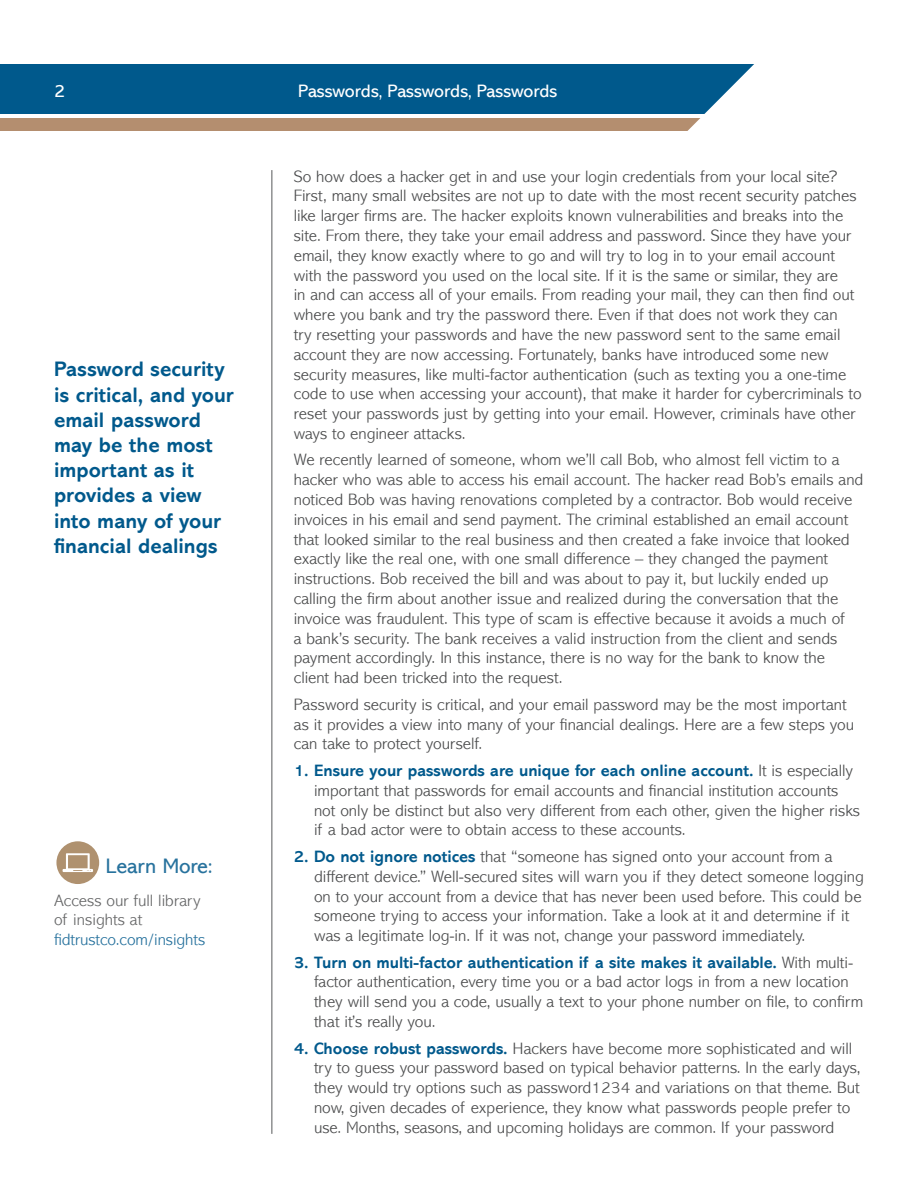
<style>
.page{position:relative;width:918px;height:1188px;background:#fff}
.page>*{position:absolute;margin:0;border:0;box-sizing:border-box;transform-origin:0 0}
.t1{font:700 21px/25.2px "Abadi MT Std";color:#00598c}
.t2{font:21px "Abadi MT Std";color:#00598c}
.t3{font:18px "Abadi MT Std";color:#fff}
.BODY{font:300 16.5px/19.8px "Abadi MT Std";color:#4b4c4d}
.t4{font:300 16.5px "Abadi MT Std";letter-spacing:-.005em;color:#00598c}
.s1{font-weight:700;color:#00598c}
</style>
<div class="page">
<div style="left:0;top:65px;width:769px;height:49px;background:#00598c"></div>
<div style="left:0;top:118px;width:769px;height:13px;background:#b48e6f"></div>
<svg style="left:682px;top:64px;width:87px;height:67px"></svg>
<hr style="left:272px;top:170px;width:1px;height:964px;background:#57585a">
<div style="left:56px;top:841px;width:43px;height:43px;background:#af916f;border-radius:50%"></div>
<svg style="left:63px;top:853px;width:30px;height:19px"></svg>
<p class="t3" style="left:54px;top:81px;width:12px">2</p>
<p class="t1" style="left:54px;top:357px;width:182px">Password security is critical, and your email password may be the most important as it provides a view into many of your financial dealings</p>
<p class="t2" style="left:106px;top:854px;width:108px">Learn More:</p>
<p class="BODY" style="left:54px;top:891px;width:148px">Access our full library of insights at</p>
<p class="t4" style="left:54px;top:930px;width:153px">fidtrustco.com/insights</p>
<p class="t3" style="left:298px;top:81px;width:261px">Passwords, Passwords, Passwords</p>
<p class="BODY" style="left:294px;top:166px;width:569px">So how does a hacker get in and use your login credentials from your local site?<br>First, many small websites are not up to date with the most recent security patches like larger firms are. The hacker exploits known vulnerabilities and breaks into the site. From there, they take your email address and password. Since they have your email, they know exactly where to go and will try to log in to your email account with the password you used on the local site. If it is the same or similar, they are<br>in and can access all of your emails. From reading your mail, they can then find out where you bank and try the password there. Even if that does not work they can<br>try resetting your passwords and have the new password sent to the same email account they are now accessing. Fortunately, banks have introduced some new security measures, like multi-factor authentication (such as texting you a one-time code to use when accessing your account), that make it harder for cybercriminals to reset your passwords just by getting into your email. However, criminals have other ways to engineer attacks.</p>
<p class="BODY" style="left:294px;top:450px;width:571px">We recently learned of someone, whom we’ll call Bob, who almost fell victim to a hacker who was able to access his email account. The hacker read Bob’s emails and noticed Bob was having renovations completed by a contractor. Bob would receive invoices in his email and send payment. The criminal established an email account that looked similar to the real business and then created a fake invoice that looked exactly like the real one, with one small difference – they changed the payment instructions. Bob received the bill and was about to pay it, but luckily ended up calling the firm about another issue and realized during the conversation that the invoice was fraudulent. This type of scam is effective because it avoids a much of<br>a bank’s security. The bank receives a valid instruction from the client and sends payment accordingly. In this instance, there is no way for the bank to know the client had been tricked into the request.</p>
<p class="BODY" style="left:294px;top:695px;width:562px">Password security is critical, and your email password may be the most important as it provides a view into many of your financial dealings. Here are a few steps you can take to protect yourself.</p>
<p class="BODY" style="left:314px;top:761px;width:547px;text-indent:-20px"><span class="s1">1. Ensure your passwords are unique for each online account.</span> It is especially important that passwords for email accounts and financial institution accounts not only be distinct but also very different from each other, given the higher risks if a bad actor were to obtain access to these accounts.</p>
<p class="BODY" style="left:314px;top:847px;width:551px;text-indent:-20px"><span class="s1">2. Do not ignore notices</span> that “someone has signed onto your account from a different device.” Well-secured sites will warn you if they detect someone logging on to your account from a device that has never been used before. This could be someone trying to access your information. Take a look at it and determine if it was a legitimate log-in. If it was not, change your password immediately.</p>
<p class="BODY" style="left:314px;top:953px;width:551px;text-indent:-20px"><span class="s1">3. Turn on multi-factor authentication if a site makes it available.</span> With multi&shy;factor authentication, every time you or a bad actor logs in from a new location they will send you a code, usually a text to your phone number on file, to confirm that it’s really you.</p>
<p class="BODY" style="left:314px;top:1039px;width:548px;text-indent:-20px"><span class="s1">4. Choose robust passwords.</span> Hackers have become more sophisticated and will try to guess your password based on typical behavior patterns. In the early days, they would try options such as password1234 and variations on that theme. But now, given decades of experience, they know what passwords people prefer to use. Months, seasons, and upcoming holidays are common. If your password</p>
</div>
